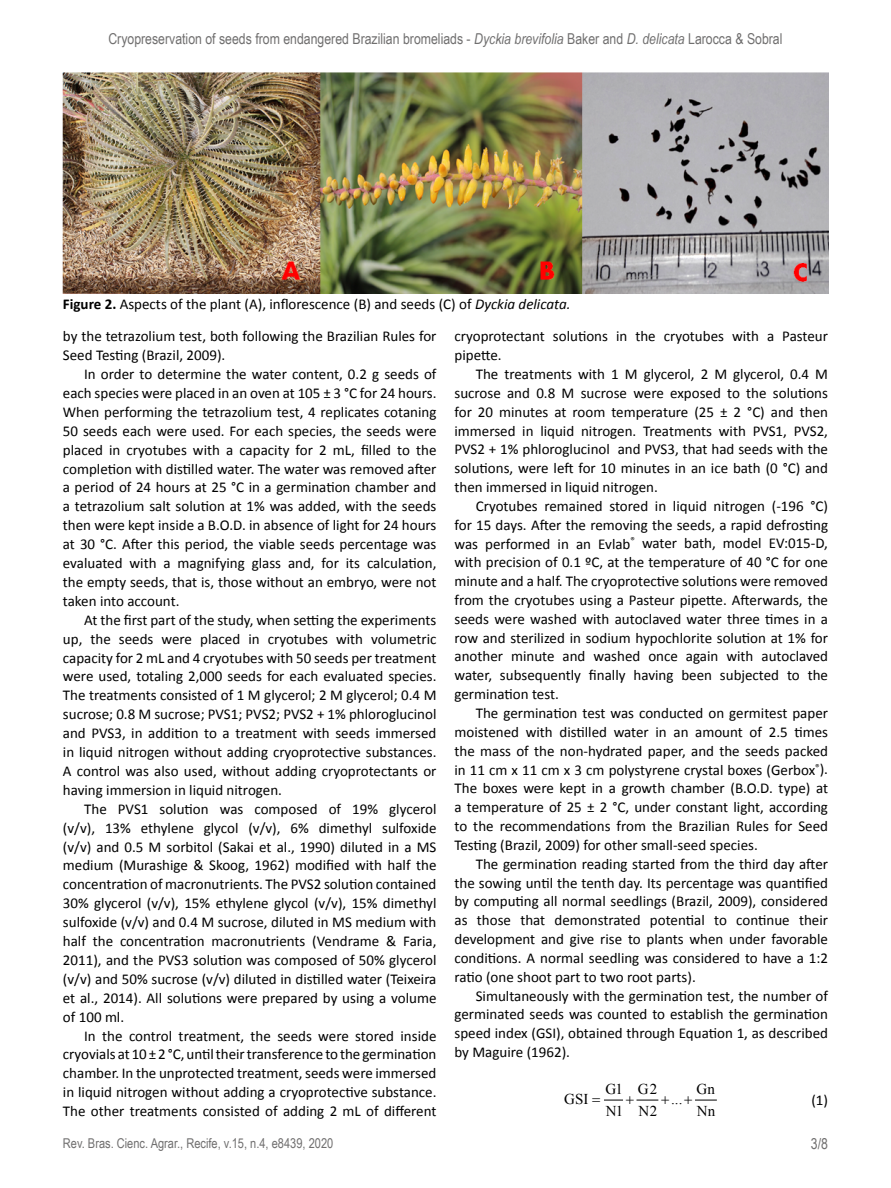
<style>
.page{position:relative;width:891px;height:1188px;background:#fff}
.page>*{position:absolute;margin:0;border:0;box-sizing:border-box;transform-origin:0 0}
.t1{font:15px/18.9px "Calibri";color:#000;text-align:justify}
.t2{font:15px "Arial Narrow";color:#706f6f}
.t3{font:15px "Times New Roman";letter-spacing:-.005em;color:#000}
.t4{font:13.5px "Arial Narrow";color:#706f6f}
.s1{font-style:italic}
.s2{font-weight:700}
</style>
<div class="page">
<img style="left:63px;top:72px;width:765px;height:221px">
<svg style="left:604px;top:1099px;width:55px;height:2px"></svg>
<svg style="left:695px;top:1099px;width:21px;height:2px"></svg>
<p class="t2" style="left:108px;top:28px;width:676px">Cryopreservation of seeds from endangered Brazilian bromeliads - <span class="s1">Dyckia brevifolia</span> Baker and <span class="s1">D. delicata</span> Larocca &amp; Sobral</p>
<p class="t1" style="left:63px;top:294px;width:509px"><span class="s2">Figure 2.</span> Aspects of the plant (A), inflorescence (B) and seeds (C) of <span class="s1">Dyckia delicata.</span></p>
<p class="t1" style="left:63px;top:327px;width:375px">by the tetrazolium test, both following the Brazilian Rules for<br>Seed Testing (Brazil, 2009).</p>
<p class="t1" style="left:63px;top:365px;width:375px;text-indent:21px">In order to determine the water content, 0.2 g seeds of each species were placed in an oven at 105 ± 3 °C for 24 hours.<br>When performing the tetrazolium test, 4 replicates cotaning 50 seeds each were used. For each species, the seeds were placed in cryotubes with a capacity for 2 mL, filled to the completion with distilled water. The water was removed after a period of 24 hours at 25 °C in a germination chamber and a tetrazolium salt solution at 1% was added, with the seeds then were kept inside a B.O.D. in absence of light for 24 hours at 30 °C. After this period, the viable seeds percentage was evaluated with a magnifying glass and, for its calculation, the empty seeds, that is, those without an embryo, were not taken into account.</p>
<p class="t1" style="left:63px;top:610px;width:375px;text-indent:21px">At the first part of the study, when setting the experiments up, the seeds were placed in cryotubes with volumetric capacity for 2 mL and 4 cryotubes with 50 seeds per treatment were used, totaling 2,000 seeds for each evaluated species.<br>The treatments consisted of 1 M glycerol; 2 M glycerol; 0.4 M sucrose; 0.8 M sucrose; PVS1; PVS2; PVS2 + 1% phloroglucinol and PVS3, in addition to a treatment with seeds immersed in liquid nitrogen without adding cryoprotective substances.<br>A control was also used, without adding cryoprotectants or having immersion in liquid nitrogen.</p>
<p class="t1" style="left:63px;top:799px;width:375px;text-indent:21px">The PVS1 solution was composed of 19% glycerol (v/v), 13% ethylene glycol (v/v), 6% dimethyl sulfoxide (v/v) and 0.5 M sorbitol (Sakai et al., 1990) diluted in a MS medium (Murashige &amp; Skoog, 1962) modified with half the concentration of macronutrients. The PVS2 solution contained 30% glycerol (v/v), 15% ethylene glycol (v/v), 15% dimethyl sulfoxide (v/v) and 0.4 M sucrose, diluted in MS medium with half the concentration macronutrients (Vendrame &amp; Faria, 2011), and the PVS3 solution was composed of 50% glycerol (v/v) and 50% sucrose (v/v) diluted in distilled water (Teixeira et al., 2014). All solutions were prepared by using a volume of 100 ml.</p>
<p class="t1" style="left:63px;top:1026px;width:375px;text-indent:21px">In the control treatment, the seeds were stored inside cryovials at 10 ± 2 °C, until their transference to the germination chamber. In the unprotected treatment, seeds were immersed in liquid nitrogen without adding a cryoprotective substance.<br>The other treatments consisted of adding 2 mL of different</p>
<p class="t1" style="left:455px;top:327px;width:375px">cryoprotectant solutions in the cryotubes with a Pasteur pipette.</p>
<p class="t1" style="left:455px;top:365px;width:375px;text-indent:21px">The treatments with 1 M glycerol, 2 M glycerol, 0.4 M sucrose and 0.8 M sucrose were exposed to the solutions for 20 minutes at room temperature (25 ± 2 °C) and then immersed in liquid nitrogen. Treatments with PVS1, PVS2, PVS2 + 1% phloroglucinol and PVS3, that had seeds with the solutions, were left for 10 minutes in an ice bath (0 °C) and then immersed in liquid nitrogen.</p>
<p class="t1" style="left:454px;top:497px;width:375px;text-indent:21px">Cryotubes remained stored in liquid nitrogen (-196 °C) for 15 days. After the removing the seeds, a rapid defrosting was performed in an Evlab<sup>®</sup> water bath, model EV:015-D, with precision of 0.1 ºC, at the temperature of 40 °C for one minute and a half. The cryoprotective solutions were removed from the cryotubes using a Pasteur pipette. Afterwards, the seeds were washed with autoclaved water three times in a row and sterilized in sodium hypochlorite solution at 1% for another minute and washed once again with autoclaved water, subsequently finally having been subjected to the germination test.</p>
<p class="t1" style="left:454px;top:704px;width:375px;text-indent:21px">The germination test was conducted on germitest paper moistened with distilled water in an amount of 2.5 times the mass of the non-hydrated paper, and the seeds packed in 11 cm x 11 cm x 3 cm polystyrene crystal boxes (Gerbox<sup>®</sup>).<br>The boxes were kept in a growth chamber (B.O.D. type) at a temperature of 25 ± 2 °C, under constant light, according to the recommendations from the Brazilian Rules for Seed Testing (Brazil, 2009) for other small-seed species.</p>
<p class="t1" style="left:455px;top:854px;width:375px;text-indent:21px">The germination reading started from the third day after the sowing until the tenth day. Its percentage was quantified by computing all normal seedlings (Brazil, 2009), considered as those that demonstrated potential to continue their development and give rise to plants when under favorable conditions. A normal seedling was considered to have a 1:2 ratio (one shoot part to two root parts).</p>
<p class="t1" style="left:455px;top:986px;width:375px;text-indent:21px">Simultaneously with the germination test, the number of germinated seeds was counted to establish the germination speed index (GSI), obtained through Equation 1, as described by Maguire (1962).</p>
<p class="t3" style="left:605px;top:1079px;width:53px">G1 G2</p>
<p class="t3" style="left:697px;top:1079px;width:20px">Gn</p>
<p class="t3" style="left:564px;top:1089px;width:26px">GSI</p>
<p class="t3" style="left:671px;top:1089px;width:13px">...</p>
<p class="t3" style="left:606px;top:1101px;width:53px">N1 N2</p>
<p class="t3" style="left:697px;top:1101px;width:20px">Nn</p>
<p class="t1" style="left:811px;top:1091px;width:18px">(1)</p>
<p class="t4" style="left:63px;top:1134px;width:272px">Rev. Bras. Cienc. Agrar., Recife, v.15, n.4, e8439, 2020</p>
<p class="t2" style="left:811px;top:1133px;width:19px">3/8</p>
</div>
